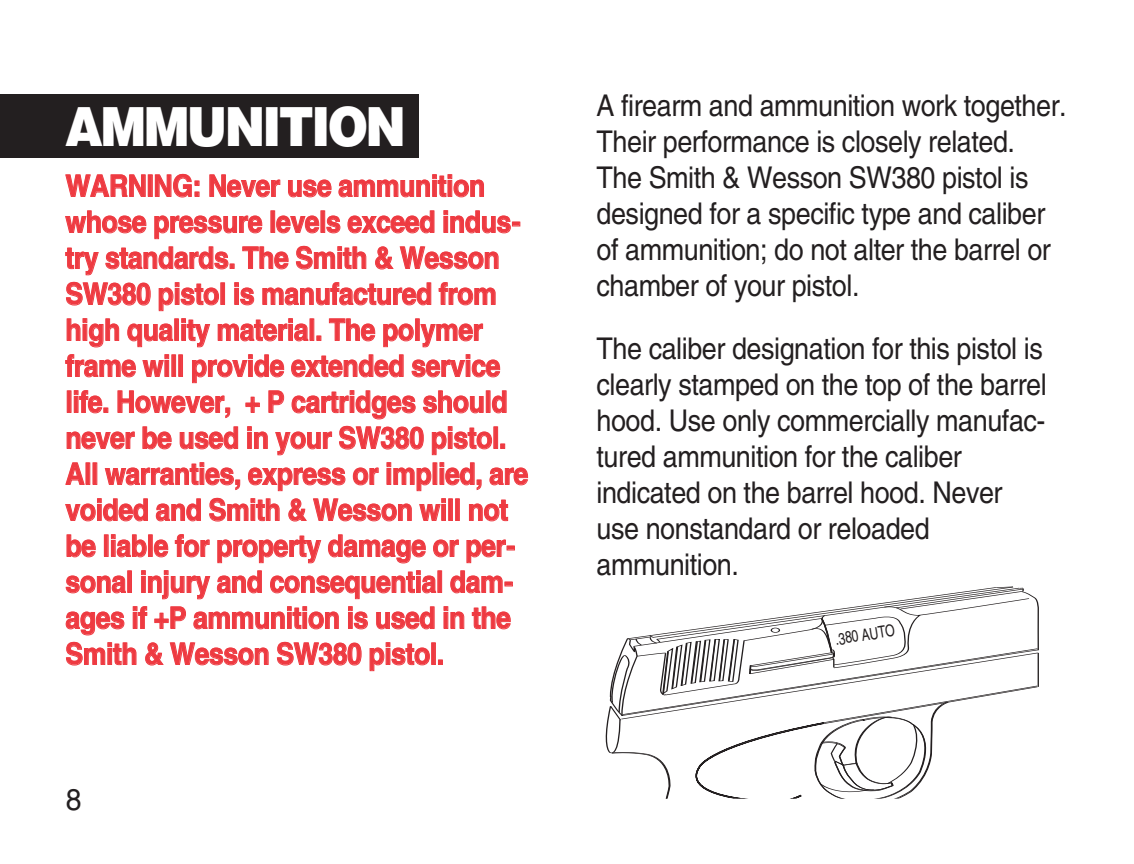
<style>
.page{position:relative;width:1134px;height:864px;background:#fff}
.page>*{position:absolute;margin:0;border:0;box-sizing:border-box;transform-origin:0 0}
.t1{font:900 54px "Helvetica";letter-spacing:-.055em;color:#fff;scale:.9 1}
.t2{font:700 30px/36px "Helvetica";letter-spacing:-.02em;color:#ee3a41;scale:.89 1}
.t3{font:30px/36px "Helvetica";letter-spacing:-.015em;color:#231f20;scale:.9 1}
.t4{font:30px "Helvetica";letter-spacing:-.015em;color:#231f20;scale:.95 1}
.t5{font:16.5px "Helvetica";color:#231f20;scale:.75 1}
</style>
<div class="page">
<div style="left:0;top:94px;width:418px;height:64px;background:#231f20"></div>
<svg style="left:606px;top:586px;width:433px;height:213px"></svg>
<svg style="left:690px;top:685px;width:349px;height:114px"></svg>
<h1 class="t1" style="left:65px;top:96px;width:380px">AMMUNITION</h1>
<p class="t2" style="left:65px;top:170px;width:522px">WARNING: Never use ammunition whose pressure levels exceed indus&shy;try standards. The Smith &amp; Wesson SW380 pistol is manufactured from high quality material. The polymer frame will provide extended service life. However, + P cartridges should never be used in your SW380 pistol.<br>All warranties, express or implied, are voided and Smith &amp; Wesson will not be liable for property damage or per&shy;sonal injury and consequential dam&shy;ages if +P ammunition is used in the Smith &amp; Wesson SW380 pistol.</p>
<p class="t4" style="left:66px;top:789px;width:18px">8</p>
<p class="t3" style="left:597px;top:90px;width:524px">A firearm and ammunition work together.<br>Their performance is closely related.<br>The Smith &amp; Wesson SW380 pistol is designed for a specific type and caliber of ammunition; do not alter the barrel or chamber of your pistol.</p>
<p class="t3" style="left:597px;top:333px;width:502px">The caliber designation for this pistol is clearly stamped on the top of the barrel hood. Use only commercially manufac&shy;tured ammunition for the caliber indicated on the barrel hood. Never use nonstandard or reloaded ammunition.</p>
<p class="t5" style="left:834px;top:633px;width:82px;rotate:-9deg">.380 AUTO</p>
</div>
